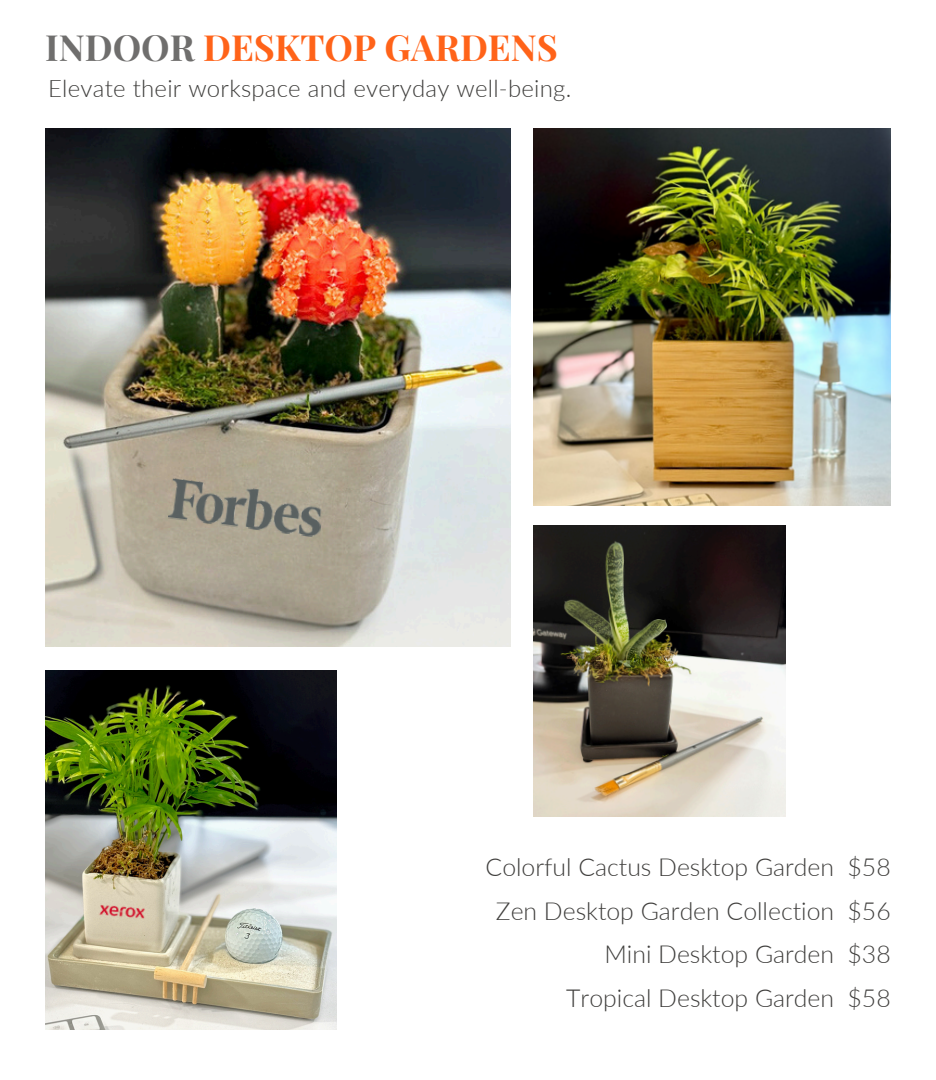
<style>
.page{position:relative;width:936px;height:1080px;background:#fff}
.page>*{position:absolute;margin:0;border:0;box-sizing:border-box;transform-origin:0 0}
.t1{font:700 36px "Playfair Display";color:#ff6319}
.t2{font:300 24.8px "Lato";color:#3f3e3c}
.t3{font:300 24px "Lato";letter-spacing:.01em;color:#3f3e3c}
.s1{color:#6f6e6d}
</style>
<div class="page">
<img style="left:45px;top:129px;width:465px;height:517px">
<img style="left:168px;top:478px;width:157px;height:60px">
<img style="left:533px;top:525px;width:252px;height:291px">
<img style="left:533px;top:129px;width:357px;height:376px">
<img style="left:45px;top:671px;width:291px;height:358px">
<img style="left:92px;top:897px;width:61px;height:35px">
<p class="t1" style="left:45px;top:22px;width:514px"><span class="s1">INDOOR</span> DESKTOP GARDENS</p>
<p class="t3" style="left:48px;top:74px;width:525px">Elevate their workspace and everyday well-being.</p>
<h1 class="t2" style="left:486px;top:852px;width:407px">Colorful Cactus Desktop Garden $58</h1>
<p class="t2" style="left:496px;top:895px;width:396px">Zen Desktop Garden Collection $56</p>
<p class="t2" style="left:604px;top:939px;width:288px">Mini Desktop Garden $38</p>
<p class="t2" style="left:566px;top:982px;width:326px">Tropical Desktop Garden $58</p>
</div>
